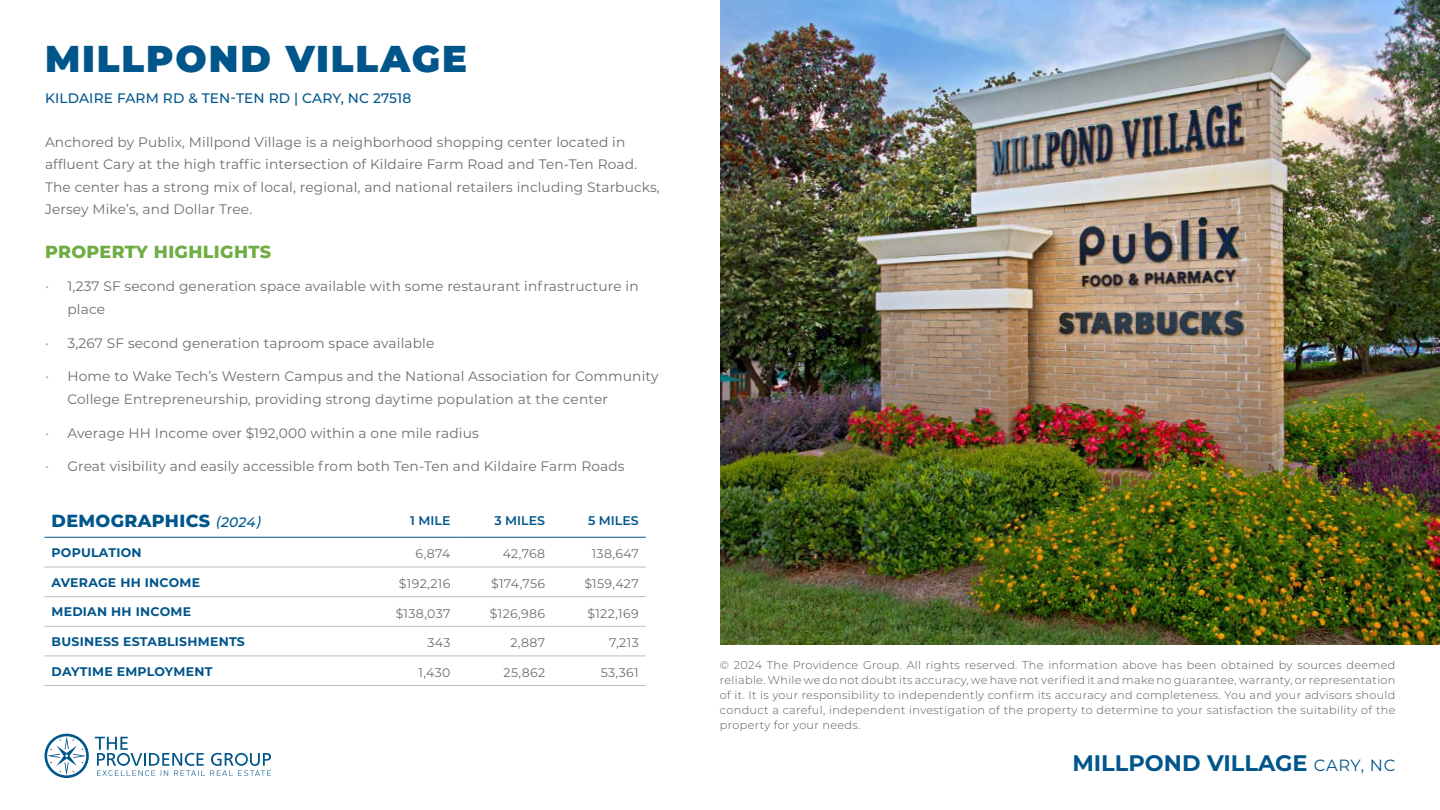
<style>
.page{position:relative;width:1440px;height:810px;background:#fff}
.page>*{position:absolute;margin:0;border:0;box-sizing:border-box;transform-origin:0 0}
.t1{font:900 37.38px "Montserrat";letter-spacing:.05em;color:#00558b}
.t2{font:700 22.5px "Montserrat";color:#00558b}
.t3{font:800 17.5px "Montserrat";letter-spacing:.02em;color:#6fad43}
.t4{font:800 17.5px "Montserrat";letter-spacing:.02em;color:#00558b}
.t5{font:13.75px/22.5px "Montserrat";letter-spacing:.01em;color:#6d6e71}
.t6{font:500 13.75px "Montserrat";letter-spacing:.01em;color:#00558b}
.t7{font:600 12.62px "Montserrat";color:#00558b}
.t8{font:12.5px "Montserrat";letter-spacing:.03em;color:#6d6e71}
.t9{font:700 12.5px "Montserrat";letter-spacing:.02em;color:#00558b}
.t10{font:300 11.25px/15px "Montserrat";letter-spacing:.03em;color:#58595b;text-align:justify}
.s1{color:#9ac57b}
.s2{font-weight:500;font-style:italic;font-size:13.75px}
.s3{font-weight:400;font-size:16.25px}
</style>
<div class="page">
<hr style="left:44px;top:567px;width:309px;height:1px;background:#b4bec9">
<hr style="left:353px;top:567px;width:105px;height:1px;background:#b4bec9">
<hr style="left:458px;top:567px;width:94px;height:1px;background:#b4bec9">
<hr style="left:552px;top:567px;width:94px;height:1px;background:#b4bec9">
<hr style="left:44px;top:596px;width:309px;height:1px;background:#b4bec9">
<hr style="left:353px;top:596px;width:105px;height:1px;background:#b4bec9">
<hr style="left:458px;top:596px;width:94px;height:1px;background:#b4bec9">
<hr style="left:552px;top:596px;width:94px;height:1px;background:#b4bec9">
<hr style="left:44px;top:626px;width:309px;height:1px;background:#b4bec9">
<hr style="left:353px;top:626px;width:105px;height:1px;background:#b4bec9">
<hr style="left:458px;top:626px;width:94px;height:1px;background:#b4bec9">
<hr style="left:552px;top:626px;width:94px;height:1px;background:#b4bec9">
<hr style="left:44px;top:656px;width:309px;height:1px;background:#b4bec9">
<hr style="left:353px;top:656px;width:105px;height:1px;background:#b4bec9">
<hr style="left:458px;top:656px;width:94px;height:1px;background:#b4bec9">
<hr style="left:552px;top:656px;width:94px;height:1px;background:#b4bec9">
<hr style="left:44px;top:685px;width:309px;height:1px;background:#b4bec9">
<hr style="left:353px;top:685px;width:105px;height:1px;background:#b4bec9">
<hr style="left:458px;top:685px;width:94px;height:1px;background:#b4bec9">
<hr style="left:552px;top:685px;width:94px;height:1px;background:#b4bec9">
<hr style="left:44px;top:537px;width:309px;height:1px;background:#00558b">
<hr style="left:353px;top:537px;width:105px;height:1px;background:#00558b">
<hr style="left:458px;top:537px;width:94px;height:1px;background:#00558b">
<hr style="left:552px;top:537px;width:94px;height:1px;background:#00558b">
<svg style="left:95px;top:737px;width:176px;height:39px"></svg>
<svg style="left:44px;top:734px;width:45px;height:44px"></svg>
<img style="left:720px;top:0;width:720px;height:644px">
<h1 class="t1" style="left:45px;top:31px;width:423px">MILLPOND VILLAGE</h1>
<p class="t6" style="left:45px;top:88px;width:368px">KILDAIRE FARM RD &amp; TEN-TEN RD | CARY, NC 27518</p>
<p class="t5" style="left:45px;top:130px;width:616px">Anchored by Publix, Millpond Village is a neighborhood shopping center located in affluent Cary at the high traffic intersection of Kildaire Farm Road and Ten-Ten Road.<br>The center has a strong mix of local, regional, and national retailers including Starbucks, Jersey Mike’s, and Dollar Tree.</p>
<p class="t3" style="left:45px;top:238px;width:228px">PROPERTY HIGHLIGHTS</p>
<p class="t5" style="left:67px;top:275px;width:573px;text-indent:-22px"><span class="s1">•</span> 1,237 SF second generation space available with some restaurant infrastructure in place</p>
<p class="t5" style="left:45px;top:331px;width:391px"><span class="s1">•</span> 3,267 SF second generation taproom space available</p>
<p class="t5" style="left:67px;top:365px;width:593px;text-indent:-22px"><span class="s1">•</span> Home to Wake Tech’s Western Campus and the National Association for Community<br>College Entrepreneurship, providing strong daytime population at the center</p>
<p class="t5" style="left:45px;top:421px;width:435px"><span class="s1">•</span> Average HH Income over $192,000 within a one mile radius</p>
<p class="t5" style="left:45px;top:455px;width:581px"><span class="s1">•</span> Great visibility and easily accessible from both Ten-Ten and Kildaire Farm Roads</p>
<p class="t4" style="left:52px;top:508px;width:211px">DEMOGRAPHICS <span class="s2">(2024)</span></p>
<p class="t7" style="left:410px;top:512px;width:42px">1 MILE</p>
<p class="t7" style="left:494px;top:512px;width:52px">3 MILES</p>
<p class="t7" style="left:588px;top:512px;width:52px">5 MILES</p>
<p class="t9" style="left:52px;top:544px;width:92px">POPULATION</p>
<p class="t8" style="left:416px;top:545px;width:36px">6,874</p>
<p class="t8" style="left:503px;top:545px;width:44px">42,768</p>
<p class="t8" style="left:592px;top:545px;width:49px">138,647</p>
<p class="t9" style="left:52px;top:573px;width:150px">AVERAGE HH INCOME</p>
<p class="t8" style="left:399px;top:575px;width:53px">$192,216</p>
<p class="t8" style="left:491px;top:575px;width:56px">$174,756</p>
<p class="t8" style="left:584px;top:575px;width:56px">$159,427</p>
<p class="t9" style="left:52px;top:603px;width:141px">MEDIAN HH INCOME</p>
<p class="t8" style="left:396px;top:604px;width:56px">$138,037</p>
<p class="t8" style="left:490px;top:604px;width:57px">$126,986</p>
<p class="t8" style="left:587px;top:604px;width:53px">$122,169</p>
<p class="t9" style="left:52px;top:633px;width:195px">BUSINESS ESTABLISHMENTS</p>
<p class="t8" style="left:428px;top:634px;width:24px">343</p>
<p class="t8" style="left:510px;top:634px;width:36px">2,887</p>
<p class="t8" style="left:609px;top:634px;width:31px">7,213</p>
<p class="t9" style="left:52px;top:662px;width:162px">DAYTIME EMPLOYMENT</p>
<p class="t8" style="left:419px;top:664px;width:33px">1,430</p>
<p class="t8" style="left:504px;top:664px;width:43px">25,862</p>
<p class="t8" style="left:601px;top:664px;width:39px">53,361</p>
<p class="t10" style="left:720px;top:657px;width:677px">© 2024 The Providence Group. All rights reserved. The information above has been obtained by sources deemed reliable. While we do not doubt its accuracy, we have not verified it and make no guarantee, warranty, or representation of it. It is your responsibility to independently confirm its accuracy and completeness. You and your advisors should conduct a careful, independent investigation of the property to determine to your satisfaction the suitability of the property for your needs.</p>
<h2 class="t2" style="left:1072px;top:747px;width:325px">MILLPOND VILLAGE <span class="s3">CARY, NC</span></h2>
</div>
